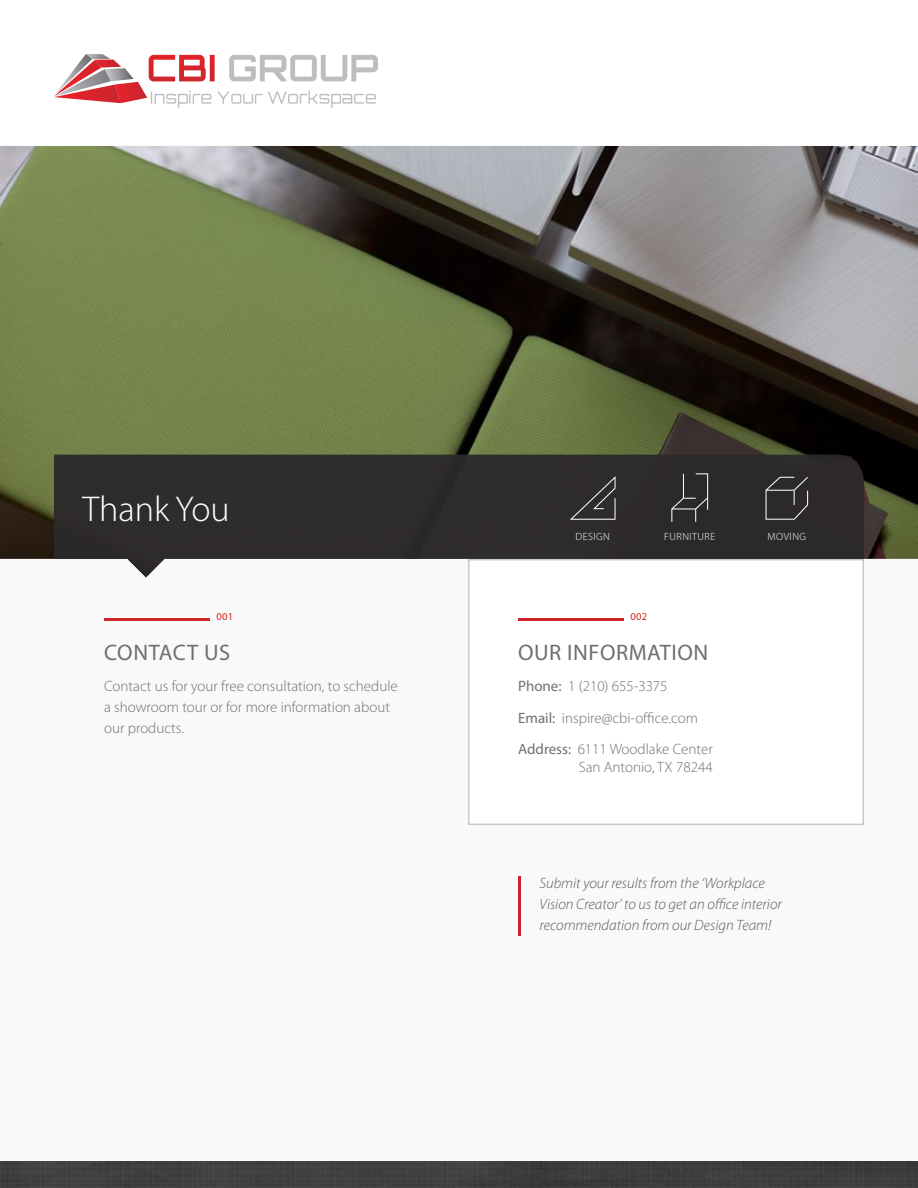
<style>
.page{position:relative;width:918px;height:1188px;background:#fff}
.page>*{position:absolute;margin:0;border:0;box-sizing:border-box;transform-origin:0 0}
.t1{font:300 36px "Myriad Pro";color:#fff}
.t2{font:22.5px "Myriad Pro";letter-spacing:.025em;color:#6d6f71}
.t3{font:300 15px/31.5px "Myriad Pro";color:#6d6f71}
.t4{font:italic 300 15px/21px "Myriad Pro";color:#58595b}
.t5{font:300 10.5px "Myriad Pro";letter-spacing:.045em;color:#fff}
.t6{font:10.5px "Myriad Pro";letter-spacing:.025em;color:#d2232a}
.s1{font-weight:400}
</style>
<div class="page">
<div style="left:0;top:146px;width:918px;height:1042px;background:#f9f9f9"></div>
<div style="left:468px;top:559px;width:396px;height:266px;background:#fff;border:2px solid #c7c9cb"></div>
<img style="left:0;top:146px;width:918px;height:413px">
<svg style="left:54px;top:455px;width:810px;height:122px;background:#4d4b4a"></svg>
<hr style="left:104px;top:618px;width:106px;height:2px;background:#d2232a">
<svg style="left:570px;top:476px;width:46px;height:44px;background:#403e3d"></svg>
<svg style="left:671px;top:473px;width:37px;height:49px;background:#3e3c3c"></svg>
<svg style="left:766px;top:477px;width:42px;height:43px;background:#3f3d3d"></svg>
<svg style="left:54px;top:54px;width:324px;height:54px"></svg>
<div style="left:0;top:1161px;width:918px;height:27px;background:#3f3f3f"></div>
<hr style="left:518px;top:618px;width:106px;height:2px;background:#d2232a">
<hr style="left:518px;top:876px;width:2px;height:60px;background:#d2232a">
<h1 class="t1" style="left:82px;top:487px;width:149px">Thank You</h1>
<p class="t6" style="left:217px;top:610px;width:18px">001</p>
<h2 class="t2" style="left:104px;top:638px;width:128px">CONTACT US</h2>
<p class="t3" style="left:104px;top:675px;width:295px;line-height:21px">Contact us for your free consultation, to schedule a showroom tour or for more information about our products.</p>
<p class="t5" style="left:575px;top:530px;width:36px">DESIGN</p>
<p class="t5" style="left:664px;top:530px;width:53px">FURNITURE</p>
<p class="t5" style="left:768px;top:530px;width:40px">MOVING</p>
<p class="t6" style="left:631px;top:610px;width:18px">002</p>
<h2 class="t2" style="left:518px;top:638px;width:192px">OUR INFORMATION</h2>
<p class="t3" style="left:518px;top:670px;width:196px"><span class="s1">Phone:</span> 1 (210) 655-3375<br><span class="s1">Email:</span> inspire@cbi-office.com<br><span class="s1">Address:</span> 6111 Woodlake Center</p>
<p class="t3" style="left:579px;top:751px;width:135px">San Antonio, TX 78244</p>
<p class="t4" style="left:540px;top:872px;width:244px">Submit your results from the ‘Workplace<br>Vision Creator’ to us to get an office interior recommendation from our Design Team!</p>
</div>
